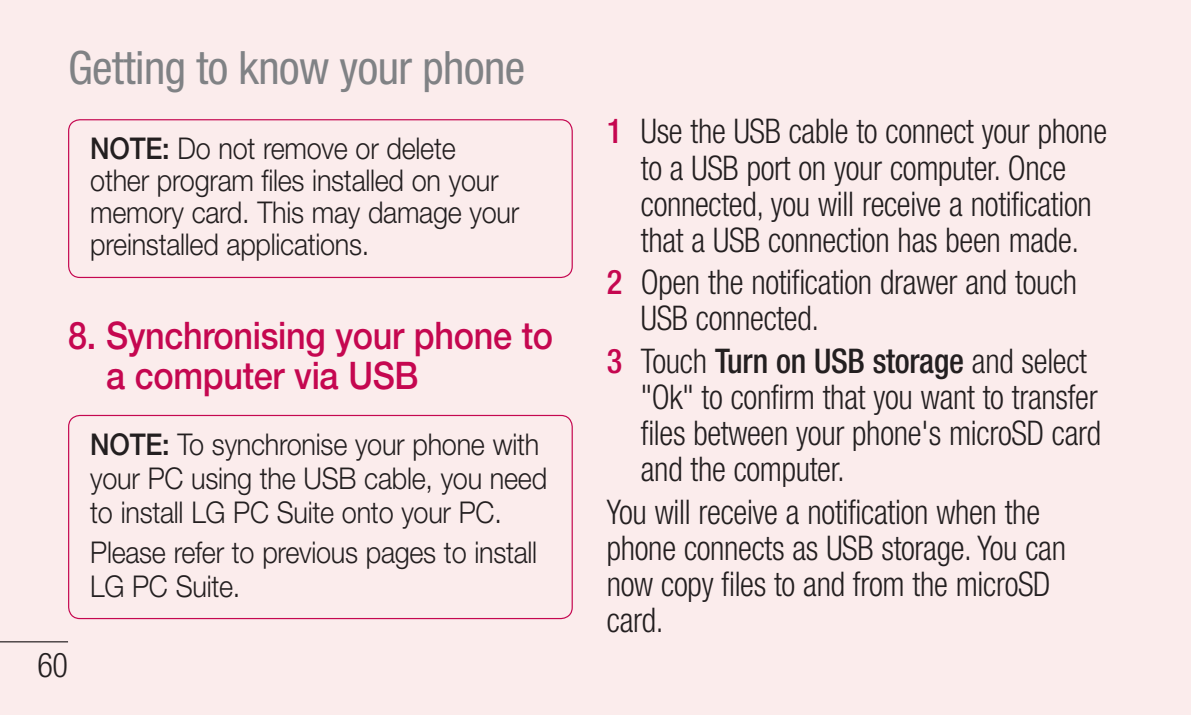
<style>
.page{position:relative;width:1191px;height:715px;background:#fff}
.page>*{position:absolute;margin:0;border:0;box-sizing:border-box;transform-origin:0 0}
.Head_01_gray{font:condensed 46px "Helvetica Neue LT Pro";letter-spacing:-.01em;color:#808285}
.Title_01{font:500 38px/40px "Helvetica Neue LT Pro";letter-spacing:-.01em;color:#c50750;scale:.9 1}
.main_Num{font:300 condensed 34px/36px "Helvetica Neue LT Pro";letter-spacing:-.01em;color:#231f20;scale:.95 1}
.main_Num_1{font:300 condensed 34px/36px "Helvetica Neue LT Pro";letter-spacing:-.01em;color:#231f20;text-align:center;scale:.95 1}
.main{font:300 condensed 34px/36px "Helvetica Neue LT Pro";letter-spacing:-.01em;color:#231f20;scale:.95 1}
.t1{font:300 30px/32px "Helvetica Neue LT Pro";letter-spacing:-.01em;color:#231f20;scale:.9 1}
.s1{font-weight:500}
.s2{font-weight:500;color:#c50750}
</style>
<div class="page">
<div style="left:0;top:0;width:1191px;height:714px;background:#fbecec"></div>
<hr style="left:0;top:641px;width:68px;height:1px;background:#231f20">
<div style="left:68px;top:119px;width:505px;height:159px;border:1px solid #c50750;border-radius:11px"></div>
<div style="left:68px;top:414px;width:505px;height:205px;border:1px solid #c50750;border-radius:11px"></div>
<p class="Head_01_gray" style="left:68px;top:41px;width:459px">Getting to know your phone</p>
<p class="t1" style="left:90px;top:131px;width:478px"><span class="s1">NOTE:</span> Do not remove or delete other program files installed on your memory card. This may damage your preinstalled applications.</p>
<p class="Title_01" style="left:106px;top:315px;width:498px;text-indent:-38px">8. Synchronising your phone to a computer via USB</p>
<p class="t1" style="left:90px;top:426px;width:509px;line-height:34px"><span class="s1">NOTE:</span> To synchronise your phone with your PC using the USB cable, you need to install LG PC Suite onto your PC.</p>
<p class="t1" style="left:90px;top:535px;width:498px;line-height:34px">Please refer to previous pages to install<br>LG PC Suite.</p>
<p class="main_Num_1" style="left:37px;top:646px;width:34px">60</p>
<p class="main_Num_1" style="left:607px;top:113px;width:528px"><span class="s2">1</span> Use the USB cable to connect your phone to a USB port on your computer. Once connected, you will receive a notification that a USB connection has been made.</p>
<p class="main_Num" style="left:641px;top:264px;width:461px;text-indent:-34px"><span class="s2">2</span> Open the notification drawer and touch<br>USB connected.</p>
<p class="main_Num" style="left:641px;top:343px;width:486px;text-indent:-34px"><span class="s2">3</span> Touch <span class="s1">Turn on USB storage</span> and select "Ok" to confirm that you want to transfer files between your phone's microSD card and the computer.</p>
<p class="main" style="left:607px;top:493px;width:485px">You will receive a notification when the phone connects as USB storage. You can now copy files to and from the microSD card.</p>
</div>
